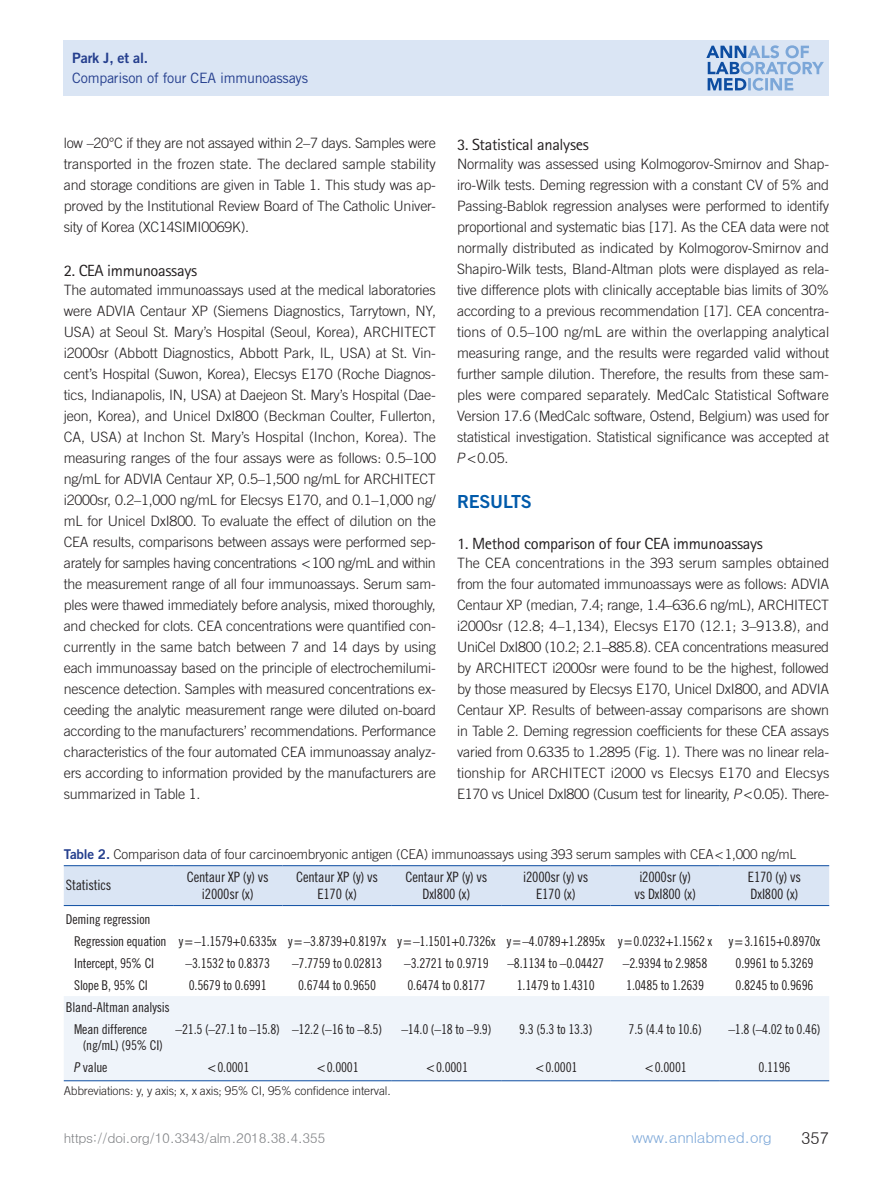
<style>
.page{position:relative;width:893px;height:1191px;background:#fff}
.page>*{position:absolute;margin:0;border:0;box-sizing:border-box;transform-origin:0 0}
.t1{font:18px "Trade Gothic LT Std Bd 2";letter-spacing:-.015em;color:#015aaa}
.t2{font:16.5px "Dotum";color:#231f20}
.t3{font:16.2px "Rotis Sans Serif Std";letter-spacing:-.02em;color:#231f20}
.t4{font:15px "Dotum";letter-spacing:-.02em;color:#7ca7d8}
.t5{font:300 14.25px/21px "Trade Gothic LT Std";letter-spacing:-.015em;color:#231f20;text-align:justify}
.t6{font:14.25px/17.1px "Trade Gothic LT Std Cn 18";letter-spacing:-.015em;color:#231f20;text-align:center}
.t7{font:14.25px "Trade Gothic LT Std";letter-spacing:-.015em;color:#253f8e}
.t8{font:14.25px "Trade Gothic LT Std Bd 2";letter-spacing:-.015em;color:#253f8e}
.t9{font:13.5px/22px "Trade Gothic LT Std Cn 18";letter-spacing:-.015em;color:#231f20}
.t10{font:300 13.5px "Trade Gothic LT Std";letter-spacing:-.015em;color:#231f20}
.t11{font:13.5px "Dotum";letter-spacing:-.03em;color:#808285}
.t12{font:300 12px "Trade Gothic LT Std";letter-spacing:-.015em;color:#231f20}
.s1{font-style:italic}
.s2{font-family:"Trade Gothic LT Std Bd 2";font-weight:400;color:#253f8e}
</style>
<div class="page">
<div style="left:64px;top:40px;width:765px;height:56px;background:#dae5f4"></div>
<svg style="left:706px;top:45px;width:118px;height:46px"></svg>
<div style="left:64px;top:866px;width:765px;height:39px;background:#dae5f4"></div>
<div style="left:64px;top:996px;width:765px;height:84px;background:#eff4fa"></div>
<hr style="left:64px;top:865px;width:109px;height:1px;background:#0d4da1">
<hr style="left:173px;top:865px;width:109px;height:1px;background:#0d4da1">
<hr style="left:282px;top:865px;width:110px;height:1px;background:#0d4da1">
<hr style="left:392px;top:865px;width:109px;height:1px;background:#0d4da1">
<hr style="left:501px;top:865px;width:109px;height:1px;background:#0d4da1">
<hr style="left:610px;top:865px;width:110px;height:1px;background:#0d4da1">
<hr style="left:720px;top:865px;width:109px;height:1px;background:#0d4da1">
<hr style="left:64px;top:905px;width:109px;height:1px;background:#0d4da1">
<hr style="left:173px;top:905px;width:109px;height:1px;background:#0d4da1">
<hr style="left:282px;top:905px;width:110px;height:1px;background:#0d4da1">
<hr style="left:392px;top:905px;width:109px;height:1px;background:#0d4da1">
<hr style="left:501px;top:905px;width:109px;height:1px;background:#0d4da1">
<hr style="left:610px;top:905px;width:110px;height:1px;background:#0d4da1">
<hr style="left:720px;top:905px;width:109px;height:1px;background:#0d4da1">
<hr style="left:64px;top:1080px;width:109px;height:1px;background:#0d4da1">
<hr style="left:173px;top:1080px;width:109px;height:1px;background:#0d4da1">
<hr style="left:282px;top:1080px;width:110px;height:1px;background:#0d4da1">
<hr style="left:392px;top:1080px;width:109px;height:1px;background:#0d4da1">
<hr style="left:501px;top:1080px;width:109px;height:1px;background:#0d4da1">
<hr style="left:610px;top:1080px;width:110px;height:1px;background:#0d4da1">
<hr style="left:720px;top:1080px;width:109px;height:1px;background:#0d4da1">
<p class="t8" style="left:72px;top:49px;width:77px">Park J, et al.</p>
<p class="t7" style="left:72px;top:69px;width:237px">Comparison of four CEA immunoassays</p>
<p class="t5" style="left:64px;top:132px;width:374px">low –20°C if they are not assayed within 2–7 days. Samples were transported in the frozen state. The declared sample stability and storage conditions are given in Table 1. This study was ap&shy;proved by the Institutional Review Board of The Catholic Univer&shy;sity of Korea (XC14SIMI0069K).</p>
<p class="t3" style="left:64px;top:261px;width:135px">2. CEA immunoassays</p>
<p class="t5" style="left:64px;top:279px;width:374px">The automated immunoassays used at the medical laboratories were ADVIA Centaur XP (Siemens Diagnostics, Tarrytown, NY, USA) at Seoul St. Mary’s Hospital (Seoul, Korea), ARCHITECT i2000sr (Abbott Diagnostics, Abbott Park, IL, USA) at St. Vin&shy;cent’s Hospital (Suwon, Korea), Elecsys E170 (Roche Diagnos&shy;tics, Indianapolis, IN, USA) at Daejeon St. Mary’s Hospital (Dae&shy;jeon, Korea), and Unicel DxI800 (Beckman Coulter, Fullerton, CA, USA) at Inchon St. Mary’s Hospital (Inchon, Korea). The measuring ranges of the four assays were as follows: 0.5–100 ng/mL for ADVIA Centaur XP, 0.5–1,500 ng/mL for ARCHITECT i2000sr, 0.2–1,000 ng/mL for Elecsys E170, and 0.1–1,000 ng/ mL for Unicel DxI800. To evaluate the effect of dilution on the CEA results, comparisons between assays were performed sep&shy;arately for samples having concentrations &lt;100 ng/mL and within the measurement range of all four immunoassays. Serum sam&shy;ples were thawed immediately before analysis, mixed thoroughly, and checked for clots. CEA concentrations were quantified con&shy;currently in the same batch between 7 and 14 days by using each immunoassay based on the principle of electrochemilumi&shy;nescence detection. Samples with measured concentrations ex&shy;ceeding the analytic measurement range were diluted on-board according to the manufacturers’ recommendations. Performance characteristics of the four automated CEA immunoassay analyz&shy;ers according to information provided by the manufacturers are summarized in Table 1.</p>
<p class="t3" style="left:457px;top:135px;width:133px">3. Statistical analyses</p>
<p class="t5" style="left:456px;top:153px;width:374px">Normality was assessed using Kolmogorov-Smirnov and Shap&shy;iro-Wilk tests. Deming regression with a constant CV of 5% and Passing-Bablok regression analyses were performed to identify proportional and systematic bias [17]. As the CEA data were not normally distributed as indicated by Kolmogorov-Smirnov and Shapiro-Wilk tests, Bland-Altman plots were displayed as rela&shy;tive difference plots with clinically acceptable bias limits of 30% according to a previous recommendation [17]. CEA concentra&shy;tions of 0.5–100 ng/mL are within the overlapping analytical measuring range, and the results were regarded valid without further sample dilution. Therefore, the results from these sam&shy;ples were compared separately. MedCalc Statistical Software Version 17.6 (MedCalc software, Ostend, Belgium) was used for statistical investigation. Statistical significance was accepted at <span class="s1">P</span>&lt;0.05.</p>
<p class="t1" style="left:457px;top:490px;width:76px">RESULTS</p>
<p class="t3" style="left:457px;top:534px;width:307px">1. Method comparison of four CEA immunoassays</p>
<p class="t5" style="left:457px;top:552px;width:374px">The CEA concentrations in the 393 serum samples obtained from the four automated immunoassays were as follows: ADVIA Centaur XP (median, 7.4; range, 1.4–636.6 ng/mL), ARCHITECT i2000sr (12.8; 4–1,134), Elecsys E170 (12.1; 3–913.8), and UniCel DxI800 (10.2; 2.1–885.8). CEA concentrations measured by ARCHITECT i2000sr were found to be the highest, followed by those measured by Elecsys E170, Unicel DxI800, and ADVIA Centaur XP. Results of between-assay comparisons are shown in Table 2. Deming regression coefficients for these CEA assays varied from 0.6335 to 1.2895 (Fig. 1). There was no linear rela&shy;tionship for ARCHITECT i2000 vs Elecsys E170 and Elecsys E170 vs Unicel DxI800 (Cusum test for linearity, <span class="s1">P</span>&lt;0.05). There-</p>
<p class="t10" style="left:64px;top:846px;width:734px"><span class="s2">Table 2.</span> Comparison data of four carcinoembryonic antigen (CEA) immunoassays using 393 serum samples with CEA&lt;1,000 ng/mL</p>
<p class="t6" style="left:66px;top:876px;width:47px">Statistics</p>
<p class="t6" style="left:187px;top:868px;width:84px">Centaur XP (y) vs i2000sr (x)</p>
<p class="t6" style="left:296px;top:868px;width:84px">Centaur XP (y) vs<br>E170 (x)</p>
<p class="t6" style="left:405px;top:868px;width:84px">Centaur XP (y) vs<br>DxI800 (x)</p>
<p class="t6" style="left:523px;top:868px;width:67px">i2000sr (y) vs<br>E170 (x)</p>
<p class="t6" style="left:634px;top:868px;width:63px">i2000sr (y) vs DxI800 (x)</p>
<p class="t6" style="left:748px;top:868px;width:55px;text-align:left">E170 (y) vs<br>DxI800 (x)</p>
<p class="t9" style="left:74px;top:907px;width:747px;text-indent:-8px">Deming regression<br>Regression equation y=–1.1579+0.6335x y=–3.8739+0.8197x y=–1.1501+0.7326x y=–4.0789+1.2895x y=0.0232+1.1562 x y=3.1615+0.8970x<br>Intercept, 95% CI</p>
<p class="t9" style="left:186px;top:951px;width:86px">–3.1532 to 0.8373</p>
<p class="t9" style="left:292px;top:951px;width:92px">–7.7759 to 0.02813</p>
<p class="t9" style="left:404px;top:951px;width:86px">–3.2721 to 0.9719</p>
<p class="t9" style="left:507px;top:951px;width:98px">–8.1134 to –0.04427</p>
<p class="t9" style="left:623px;top:951px;width:86px">–2.9394 to 2.9858</p>
<p class="t9" style="left:735px;top:951px;width:79px">0.9961 to 5.3269</p>
<p class="t9" style="left:74px;top:973px;width:75px">Slope B, 95% CI</p>
<p class="t9" style="left:189px;top:973px;width:79px">0.5679 to 0.6991</p>
<p class="t9" style="left:298px;top:973px;width:79px">0.6744 to 0.9650</p>
<p class="t9" style="left:407px;top:973px;width:79px">0.6474 to 0.8177</p>
<p class="t9" style="left:517px;top:973px;width:79px">1.1479 to 1.4310</p>
<p class="t9" style="left:626px;top:973px;width:79px">1.0485 to 1.2639</p>
<p class="t9" style="left:735px;top:973px;width:79px">0.8245 to 0.9696</p>
<p class="t9" style="left:74px;top:995px;width:97px;text-indent:-8px">Bland-Altman analysis<br>Mean difference</p>
<p class="t9" style="left:83px;top:1034px;width:82px">(ng/mL) (95% CI)</p>
<p class="t9" style="left:176px;top:1017px;width:208px">–21.5 (–27.1 to –15.8) –12.2 (–16 to –8.5)</p>
<p class="t9" style="left:401px;top:1017px;width:92px">–14.0 (–18 to –9.9)</p>
<p class="t9" style="left:519px;top:1017px;width:75px">9.3 (5.3 to 13.3)</p>
<p class="t9" style="left:628px;top:1017px;width:75px">7.5 (4.4 to 10.6)</p>
<p class="t9" style="left:728px;top:1017px;width:94px">–1.8 (–4.02 to 0.46)</p>
<p class="t9" style="left:74px;top:1056px;width:36px"><span class="s1">P</span> value</p>
<p class="t9" style="left:208px;top:1056px;width:43px">&lt;0.0001</p>
<p class="t9" style="left:317px;top:1056px;width:43px">&lt;0.0001</p>
<p class="t9" style="left:427px;top:1056px;width:43px">&lt;0.0001</p>
<p class="t9" style="left:536px;top:1056px;width:43px">&lt;0.0001</p>
<p class="t9" style="left:645px;top:1056px;width:43px">&lt;0.0001</p>
<p class="t9" style="left:758px;top:1056px;width:33px">0.1196</p>
<p class="t12" style="left:64px;top:1084px;width:328px">Abbreviations: y, y axis; x, x axis; 95% CI, 95% confidence interval.</p>
<p class="t11" style="left:64px;top:1131px;width:263px">https://doi.org/10.3343/alm.2018.38.4.355</p>
<p class="t4" style="left:632px;top:1130px;width:142px">www.annlabmed.org</p>
<p class="t2" style="left:801px;top:1129px;width:30px">357</p>
</div>
